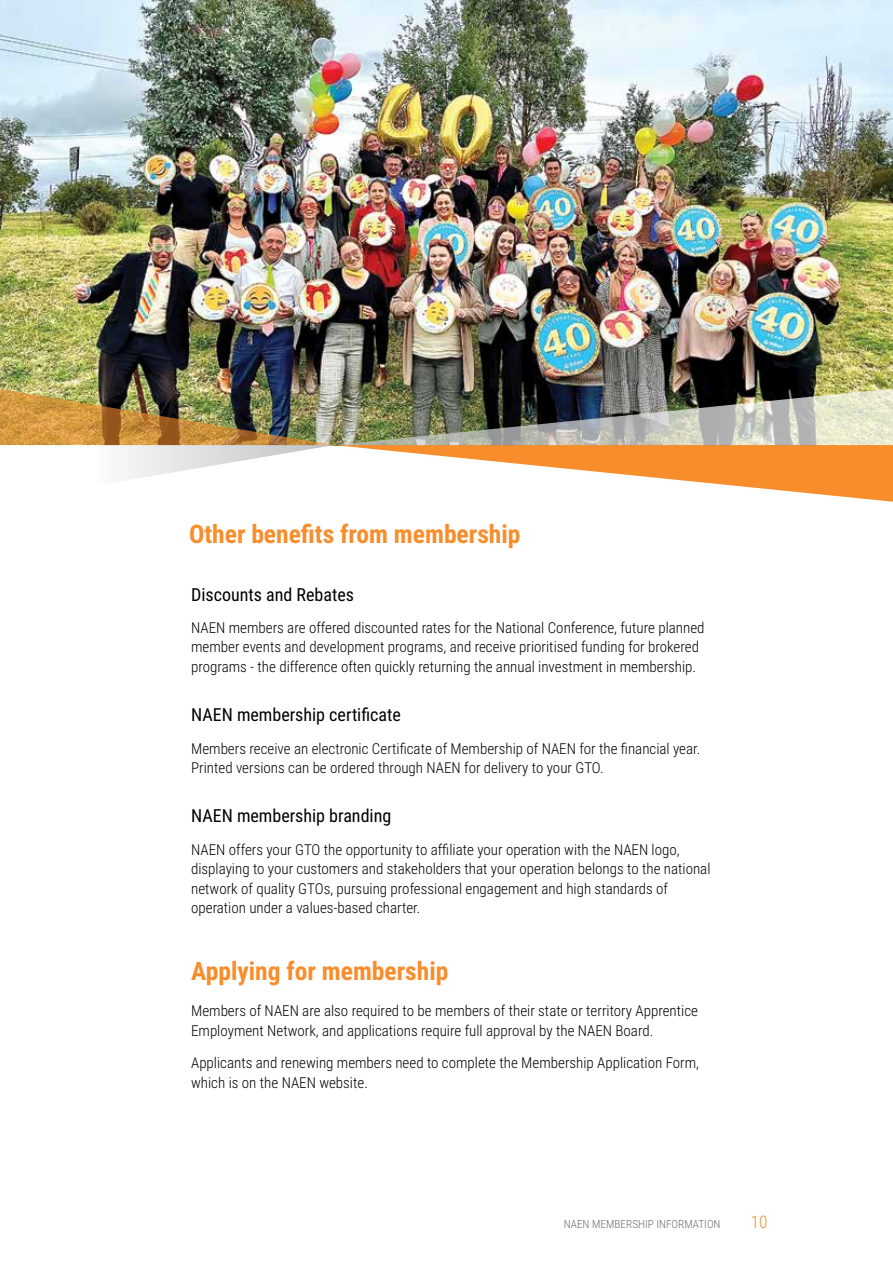
<style>
.page{position:relative;width:893px;height:1263px;background:#fff}
.page>*{position:absolute;margin:0;border:0;box-sizing:border-box;transform-origin:0 0}
.t1{font:700 25.5px "Roboto Condensed";color:#f78d2b}
.t2{font:18px "Roboto Condensed";color:#000}
.t3{font:300 17.25px "Roboto Condensed";color:#f78d2b}
.t4{font:300 15px/19.5px "Roboto Condensed";color:#000}
.t5{font:300 11.25px "Roboto Condensed";color:#6d6e71}
</style>
<div class="page">
<img style="left:0;top:0;width:893px;height:388px">
<img style="left:0;top:388px;width:893px;height:114px">
<h1 class="t1" style="left:189px;top:516px;width:333px">Other benefits from membership</h1>
<p class="t2" style="left:191px;top:582px;width:164px">Discounts and Rebates</p>
<p class="t4" style="left:191px;top:617px;width:515px">NAEN members are offered discounted rates for the National Conference, future planned member events and development programs, and receive prioritised funding for brokered programs - the difference often quickly returning the annual investment in membership.</p>
<p class="t2" style="left:191px;top:702px;width:211px">NAEN membership certificate</p>
<p class="t4" style="left:191px;top:738px;width:511px">Members receive an electronic Certificate of Membership of NAEN for the financial year.<br>Printed versions can be ordered through NAEN for delivery to your GTO.</p>
<p class="t2" style="left:191px;top:803px;width:202px">NAEN membership branding</p>
<p class="t4" style="left:191px;top:839px;width:521px">NAEN offers your GTO the opportunity to affiliate your operation with the NAEN logo, displaying to your customers and stakeholders that your operation belongs to the national network of quality GTOs, pursuing professional engagement and high standards of operation under a values-based charter.</p>
<h1 class="t1" style="left:191px;top:953px;width:259px">Applying for membership</h1>
<p class="t4" style="left:191px;top:1001px;width:508px">Members of NAEN are also required to be members of their state or territory Apprentice<br>Employment Network, and applications require full approval by the NAEN Board.</p>
<p class="t4" style="left:191px;top:1052px;width:509px">Applicants and renewing members need to complete the Membership Application Form, which is on the NAEN website.</p>
<p class="t5" style="left:564px;top:1216px;width:158px">NAEN MEMBERSHIP INFORMATION</p>
<p class="t3" style="left:751px;top:1210px;width:18px">10</p>
</div>
